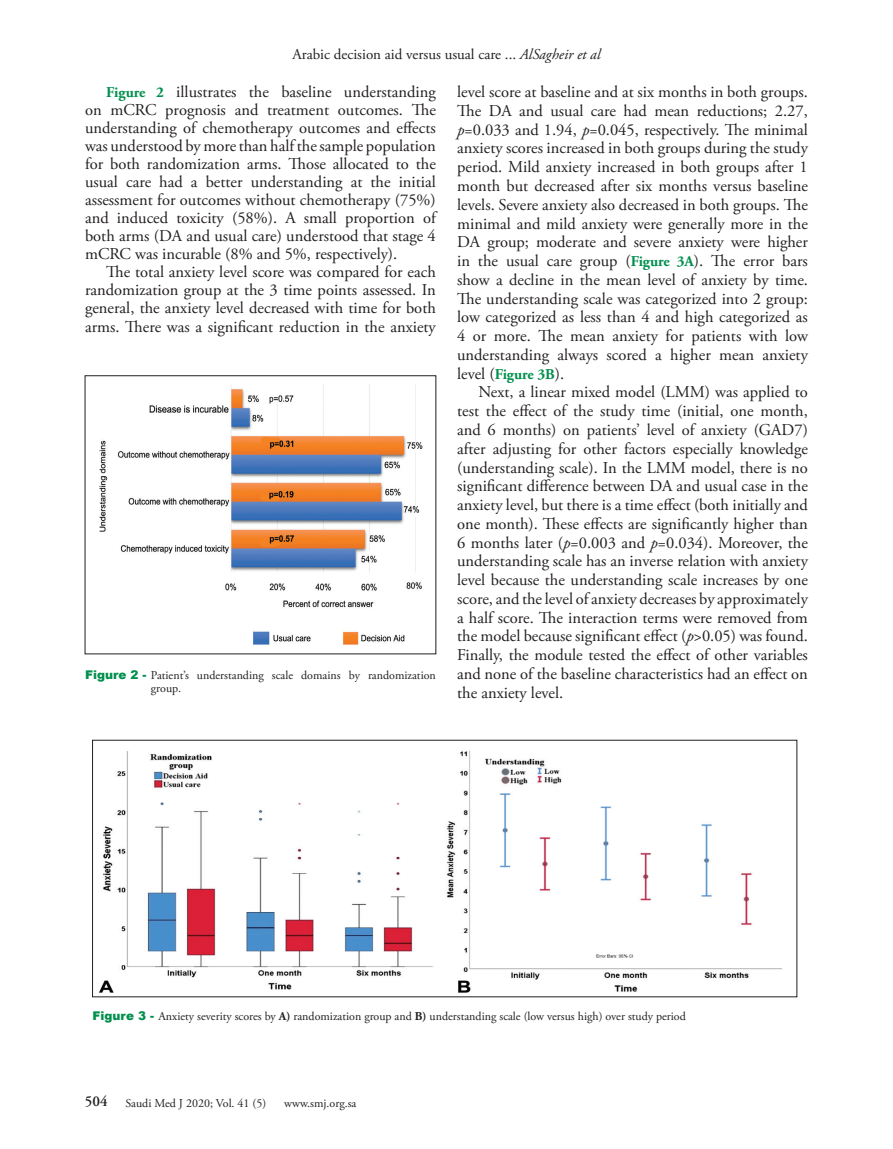
<style>
.page{position:relative;width:893px;height:1149px;background:#fff}
.page>*{position:absolute;margin:0;border:0;box-sizing:border-box;transform-origin:0 0}
.t1{font:16.5px/18.8px "Adobe Garamond Pro";color:#231f20;text-align:justify}
.t2{font:15px "Adobe Garamond Pro";color:#231f20}
.t3{font:600 15px "Adobe Garamond Pro";color:#231f20}
.t4{font:12px/13.5px "Adobe Garamond Pro";color:#231f20}
.s1{font-style:italic}
.s2{font-weight:700;font-size:15px;color:#008f4d}
.s3{font-family:"Arial";font-weight:900;color:#008f4d}
.s4{font-weight:700}
</style>
<div class="page">
<img style="left:99px;top:385px;width:324px;height:260px">
<img style="left:99px;top:750px;width:683px;height:243px">
<div style="left:92px;top:739px;width:705px;height:257px;border:1px solid #231f20"></div>
<p class="t2" style="left:292px;top:45px;width:310px">Arabic decision aid versus usual care ... <span class="s1">AlSagheir et al</span></p>
<p class="t1" style="left:85px;top:83px;width:352px;line-height:18px;text-indent:21px"><span class="s2">Figure 2</span> illustrates the baseline understanding on mCRC prognosis and treatment outcomes. The understanding of chemotherapy outcomes and effects was understood by more than half the sample population for both randomization arms. Those allocated to the usual care had a better understanding at the initial assessment for outcomes without chemotherapy (75%) and induced toxicity (58%). A small proportion of both arms (DA and usual care) understood that stage 4 mCRC was incurable (8% and 5%, respectively).</p>
<p class="t1" style="left:85px;top:263px;width:352px;line-height:18.1px;text-indent:21px">The total anxiety level score was compared for each randomization group at the 3 time points assessed. In general, the anxiety level decreased with time for both arms. There was a significant reduction in the anxiety</p>
<p class="t4" style="left:151px;top:668px;width:286px;text-indent:-66px"><span class="s3">Figure 2 -</span> Patient’s understanding scale domains by randomization group.</p>
<p class="t1" style="left:457px;top:83px;width:352px">level score at baseline and at six months in both groups.<br>The DA and usual care had mean reductions; 2.27, <span class="s1">p</span>=0.033 and 1.94, <span class="s1">p</span>=0.045, respectively. The minimal anxiety scores increased in both groups during the study period. Mild anxiety increased in both groups after 1 month but decreased after six months versus baseline levels. Severe anxiety also decreased in both groups. The minimal and mild anxiety were generally more in the DA group; moderate and severe anxiety were higher in the usual care group (<span class="s2">Figure 3A</span>). The error bars show a decline in the mean level of anxiety by time.<br>The understanding scale was categorized into 2 group: low categorized as less than 4 and high categorized as 4 or more. The mean anxiety for patients with low understanding always scored a higher mean anxiety level (<span class="s2">Figure 3B</span>).</p>
<p class="t1" style="left:457px;top:383px;width:352px;text-indent:21px">Next, a linear mixed model (LMM) was applied to test the effect of the study time (initial, one month, and 6 months) on patients’ level of anxiety (GAD7) after adjusting for other factors especially knowledge (understanding scale). In the LMM model, there is no significant difference between DA and usual case in the anxiety level, but there is a time effect (both initially and one month). These effects are significantly higher than 6 months later (<span class="s1">p</span>=0.003 and <span class="s1">p</span>=0.034). Moreover, the understanding scale has an inverse relation with anxiety level because the understanding scale increases by one score, and the level of anxiety decreases by approximately a half score. The interaction terms were removed from the model because significant effect (<span class="s1">p</span>&gt;0.05) was found.<br>Finally, the module tested the effect of other variables and none of the baseline characteristics had an effect on the anxiety level.</p>
<p class="t4" style="left:93px;top:1009px;width:595px"><span class="s3">Figure 3 -</span> Anxiety severity scores by <span class="s4">A)</span> randomization group and <span class="s4">B)</span> understanding scale (low versus high) over study period</p>
<p class="t3" style="left:85px;top:1092px;width:24px">504</p>
<p class="t4" style="left:126px;top:1096px;width:141px">Saudi Med J 2020; Vol. 41 (5)</p>
<p class="t4" style="left:284px;top:1096px;width:74px">www.smj.org.sa</p>
</div>
